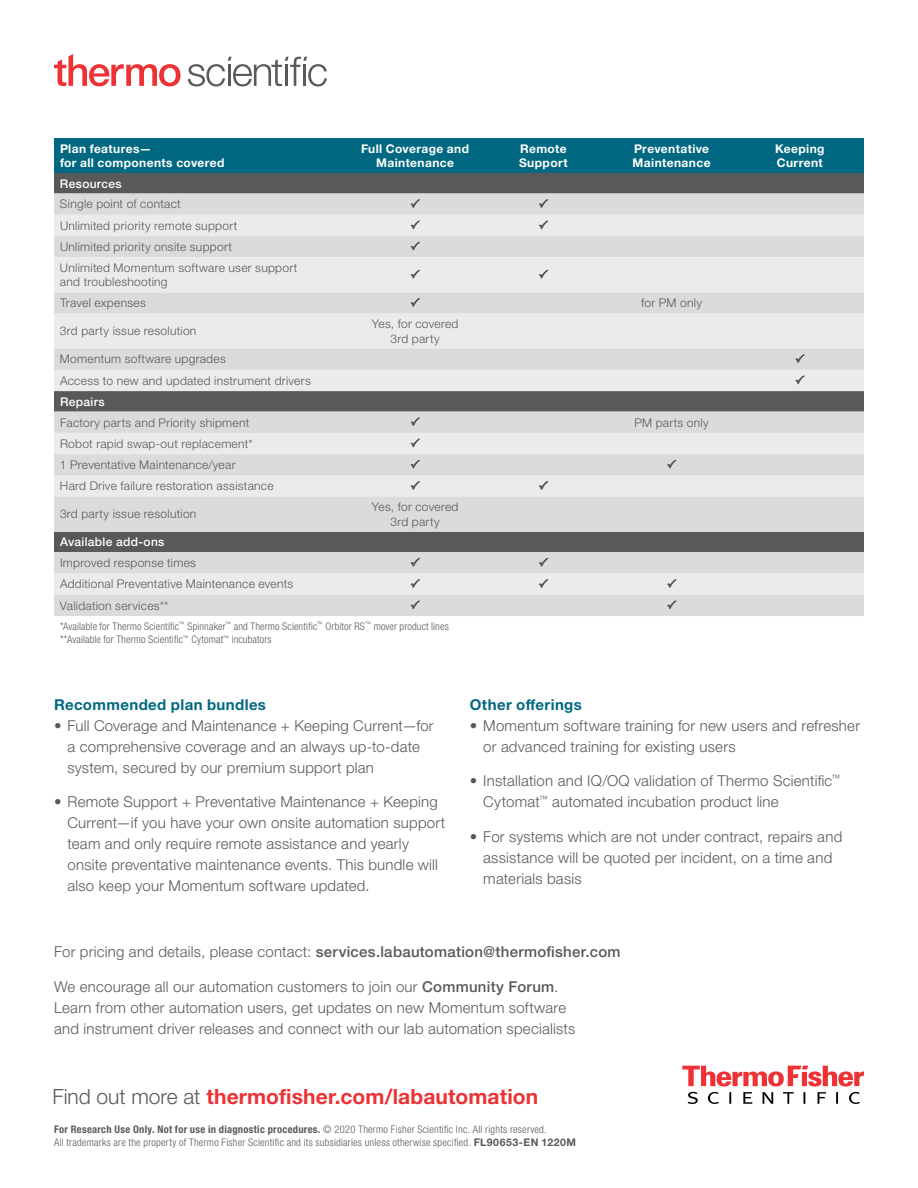
<style>
.page{position:relative;width:918px;height:1188px;background:#fff}
.page>*{position:absolute;margin:0;border:0;box-sizing:border-box;transform-origin:0 0}
.t1{font:700 21px "Helvetica Neue LTW1 G";letter-spacing:.005em;color:#ee3134}
.t2{font:300 15px/21px "Helvetica Neue LTW1 G";letter-spacing:.015em;color:#58595b}
.t3{font:500 15px "Helvetica Neue LTW1 G";letter-spacing:.02em;color:#58595b}
.t4{font:700 15px "Helvetica Neue LTW1 G";letter-spacing:.025em;color:#006880}
.t5{font:300 12px/21.3px "Helvetica Neue LTW1 G";letter-spacing:.025em;color:#58595b}
.t6{font:700 12px/14.4px "Helvetica Neue LTW1 G";letter-spacing:.035em;color:#fff}
.t7{font:500 12px "Helvetica Neue LTW1 G";letter-spacing:.03em;color:#fff}
.t8{font:300 condensed 10.5px/13.5px "Helvetica Neue LTW1 G";letter-spacing:.02em;color:#58595b}
.s1{font-weight:300}
.s2{font-weight:500}
.s3{font-weight:300;color:#58595b}
.s4{font-weight:700}
.s5{font-weight:700;font-stretch:normal}
</style>
<div class="page">
<svg style="left:682px;top:1066px;width:182px;height:38px"></svg>
<div style="left:54px;top:138px;width:810px;height:35px;background:#006880"></div>
<div style="left:54px;top:173px;width:810px;height:21px;background:#58595b"></div>
<svg style="left:54px;top:230px;width:810px;height:182px;background:#acadae"></svg>
<svg style="left:54px;top:236px;width:810px;height:134px;background:#e1e1e2"></svg>
<svg style="left:54px;top:412px;width:810px;height:204px;background:#d2d3d4"></svg>
<svg style="left:188px;top:57px;width:139px;height:29px"></svg>
<svg style="left:54px;top:54px;width:127px;height:32px"></svg>
<svg style="left:54px;top:194px;width:810px;height:36px;background:#e0e1e2"></svg>
<svg style="left:410px;top:241px;width:10px;height:10px"></svg>
<svg style="left:54px;top:257px;width:810px;height:51px;background:#e5e5e6"></svg>
<svg style="left:794px;top:354px;width:11px;height:10px"></svg>
<svg style="left:794px;top:375px;width:11px;height:10px"></svg>
<svg style="left:410px;top:417px;width:10px;height:10px"></svg>
<svg style="left:410px;top:438px;width:10px;height:10px"></svg>
<svg style="left:410px;top:459px;width:10px;height:11px"></svg>
<svg style="left:666px;top:459px;width:11px;height:11px"></svg>
<svg style="left:410px;top:480px;width:10px;height:11px"></svg>
<svg style="left:538px;top:480px;width:11px;height:11px"></svg>
<svg style="left:410px;top:557px;width:10px;height:11px"></svg>
<svg style="left:538px;top:557px;width:11px;height:11px"></svg>
<svg style="left:410px;top:579px;width:10px;height:10px"></svg>
<svg style="left:538px;top:579px;width:11px;height:10px"></svg>
<svg style="left:666px;top:579px;width:11px;height:10px"></svg>
<svg style="left:410px;top:600px;width:10px;height:10px"></svg>
<svg style="left:666px;top:600px;width:11px;height:10px"></svg>
<p class="t6" style="left:60px;top:141px;width:166px">Plan features—<br>for all components covered</p>
<p class="t6" style="left:361px;top:141px;width:109px;text-align:center">Full Coverage and<br>Maintenance</p>
<p class="t6" style="left:519px;top:141px;width:50px">Remote<br>Support</p>
<p class="t6" style="left:633px;top:141px;width:79px">Preventative<br>Maintenance</p>
<p class="t6" style="left:775px;top:141px;width:51px">Keeping<br>Current</p>
<p class="t7" style="left:60px;top:176px;width:63px">Resources</p>
<p class="t5" style="left:60px;top:194px;width:239px">Single point of contact<br>Unlimited priority remote support<br>Unlimited priority onsite support<br>Unlimited Momentum software user support</p>
<p class="t5" style="left:60px;top:272px;width:109px;line-height:20.9px">and troubleshooting<br>Travel expenses</p>
<p class="t5" style="left:641px;top:292px;width:62px">for PM only</p>
<p class="t5" style="left:60px;top:320px;width:138px">3rd party issue resolution</p>
<p class="t5" style="left:372px;top:317px;width:88px;line-height:14.4px;text-align:center">Yes, for covered<br>3rd party</p>
<p class="t5" style="left:60px;top:348px;width:252px">Momentum software upgrades<br>Access to new and updated instrument drivers</p>
<p class="t7" style="left:60px;top:394px;width:46px">Repairs</p>
<p class="t5" style="left:60px;top:412px;width:191px">Factory parts and Priority shipment</p>
<p class="t5" style="left:634px;top:412px;width:76px">PM parts only</p>
<p class="t5" style="left:60px;top:433px;width:215px">Robot rapid swap-out replacement*<br>1 Preventative Maintenance/year<br>Hard Drive failure restoration assistance</p>
<p class="t5" style="left:60px;top:504px;width:138px">3rd party issue resolution</p>
<p class="t5" style="left:372px;top:500px;width:88px;line-height:14.4px;text-align:center">Yes, for covered<br>3rd party</p>
<p class="t7" style="left:60px;top:535px;width:106px">Available add-ons</p>
<p class="t5" style="left:60px;top:552px;width:235px">Improved response times<br>Additional Preventative Maintenance events<br>Validation services**</p>
<p class="t8" style="left:60px;top:619px;width:390px">*Available for Thermo Scientific<sup>™</sup> Spinnaker<sup>™</sup> and Thermo Scientific<sup>™</sup> Orbitor RS<sup>™</sup> mover product lines **Available for Thermo Scientific<sup>™</sup> Cytomat<sup>™</sup> incubators</p>
<p class="t4" style="left:54px;top:695px;width:213px">Recommended plan bundles</p>
<p class="t2" style="left:68px;top:715px;width:368px;text-indent:-14px">• Full Coverage and Maintenance + Keeping Current—for a comprehensive coverage and an always up-to-date system, secured by our premium support plan</p>
<p class="t2" style="left:68px;top:791px;width:379px;text-indent:-14px">• Remote Support + Preventative Maintenance + Keeping Current—if you have your own onsite automation support team and only require remote assistance and yearly onsite preventative maintenance events. This bundle will also keep your Momentum software updated.</p>
<p class="t4" style="left:470px;top:695px;width:114px">Other offerings</p>
<p class="t2" style="left:483px;top:715px;width:378px;text-indent:-14px">• Momentum software training for new users and refresher or advanced training for existing users</p>
<p class="t2" style="left:483px;top:770px;width:358px;text-indent:-14px">• Installation and IQ/OQ validation of Thermo Scientific<sup>™<br></sup>Cytomat<sup>™</sup> automated incubation product line</p>
<p class="t2" style="left:483px;top:826px;width:361px;text-indent:-14px">• For systems which are not under contract, repairs and assistance will be quoted per incident, on a time and materials basis</p>
<p class="t3" style="left:54px;top:943px;width:568px"><span class="s1">For pricing and details, please contact:</span> services.labautomation@thermofisher.com</p>
<p class="t2" style="left:54px;top:976px;width:523px">We encourage all our automation customers to join our <span class="s2">Community Forum</span>.<br>Learn from other automation users, get updates on new Momentum software and instrument driver releases and connect with our lab automation specialists</p>
<h1 class="t1" style="left:52px;top:1084px;width:487px"><span class="s3">Find out more at</span> thermofisher.com/labautomation</h1>
<p class="t8" style="left:54px;top:1122px;width:523px"><span class="s4">For Research Use Only. Not for use in diagnostic procedures.</span> © 2020 Thermo Fisher Scientific Inc. All rights reserved.<br>All trademarks are the property of Thermo Fisher Scientific and its subsidiaries unless otherwise specified. <span class="s5">FL90653-EN 1220M</span></p>
</div>
